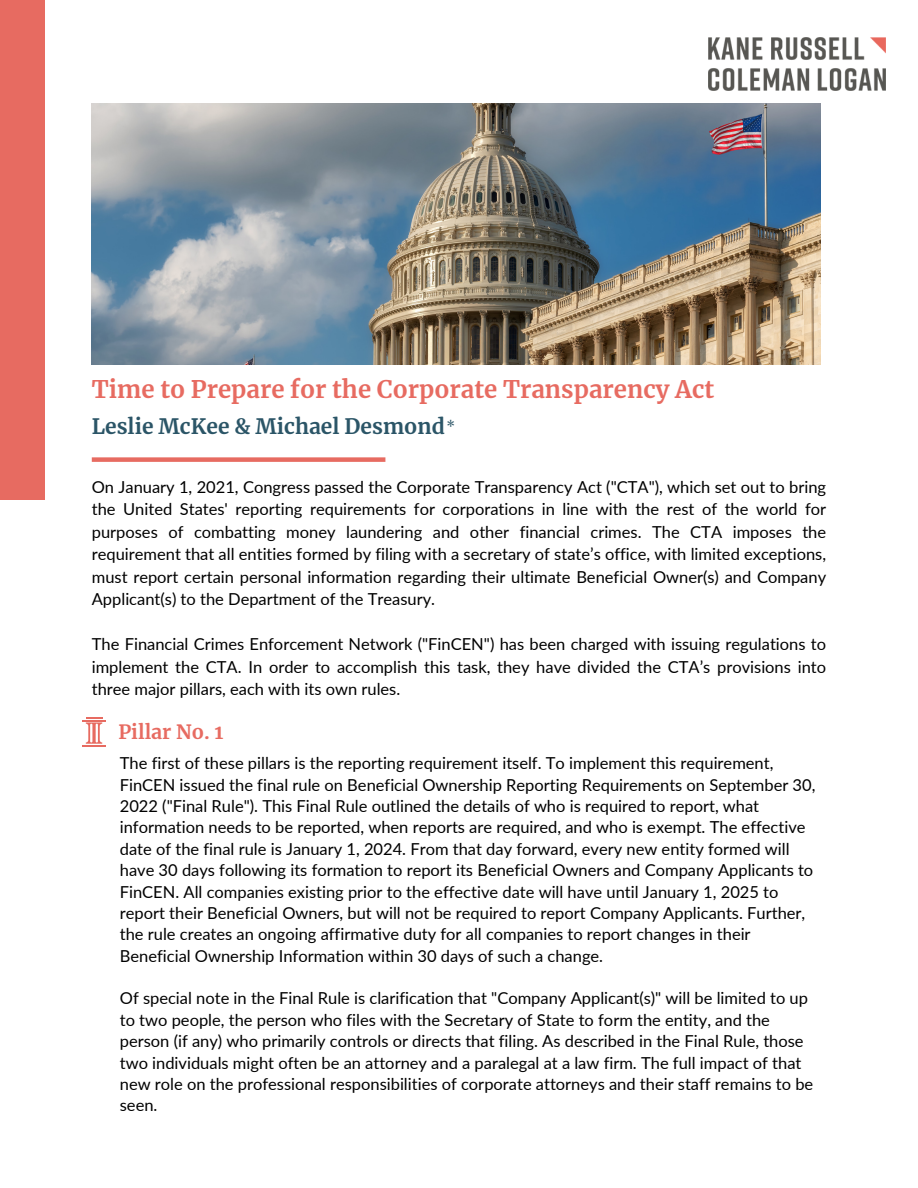
<style>
.page{position:relative;width:918px;height:1188px;background:#fff}
.page>*{position:absolute;margin:0;border:0;box-sizing:border-box;transform-origin:0 0}
.t1{font:700 24px "Merriweather";color:#e76b61}
.t2{font:700 21px "Merriweather";color:#2b5567}
.t3{font:700 19.5px "Merriweather";color:#e76b61}
.t4{font:16.5px/21.3px "Lato";color:#000;text-align:justify}
.t5{font:13.5px "Merriweather";color:#2b5567}
</style>
<div class="page">
<div style="left:0;top:0;width:45px;height:500px;background:#e76b61"></div>
<div style="left:92px;top:457px;width:293px;height:5px;background:#e76b61"></div>
<img style="left:92px;top:103px;width:729px;height:262px">
<img style="left:709px;top:38px;width:176px;height:52px">
<hr style="left:82px;top:745px;width:24px;height:2px;background:#e76b61">
<svg style="left:82px;top:717px;width:24px;height:27px"></svg>
<p class="t1" style="left:92px;top:375px;width:624px">Time to Prepare for the Corporate Transparency Act</p>
<p class="t2" style="left:92px;top:414px;width:355px">Leslie McKee &amp; Michael Desmond</p>
<p class="t5" style="left:447px;top:418px;width:10px">*</p>
<p class="t4" style="left:92px;top:475px;width:736px;line-height:22.5px">On January 1, 2021, Congress passed the Corporate Transparency Act ("CTA"), which set out to bring the United States' reporting requirements for corporations in line with the rest of the world for purposes of combatting money laundering and other financial crimes. The CTA imposes the requirement that all entities formed by filing with a secretary of state’s office, with limited exceptions, must report certain personal information regarding their ultimate Beneficial Owner(s) and Company Applicant(s) to the Department of the Treasury.</p>
<p class="t4" style="left:92px;top:633px;width:736px;line-height:22.5px">The Financial Crimes Enforcement Network ("FinCEN") has been charged with issuing regulations to implement the CTA. In order to accomplish this task, they have divided the CTA’s provisions into three major pillars, each with its own rules.</p>
<p class="t3" style="left:118px;top:719px;width:106px">Pillar No. 1</p>
<p class="t4" style="left:120px;top:752px;width:697px;text-align:left">The first of these pillars is the reporting requirement itself. To implement this requirement, FinCEN issued the final rule on Beneficial Ownership Reporting Requirements on September 30, 2022 ("Final Rule"). This Final Rule outlined the details of who is required to report, what information needs to be reported, when reports are required, and who is exempt. The effective date of the final rule is January 1, 2024. From that day forward, every new entity formed will have 30 days following its formation to report its Beneficial Owners and Company Applicants to FinCEN. All companies existing prior to the effective date will have until January 1, 2025 to report their Beneficial Owners, but will not be required to report Company Applicants. Further, the rule creates an ongoing affirmative duty for all companies to report changes in their Beneficial Ownership Information within 30 days of such a change.</p>
<p class="t4" style="left:120px;top:987px;width:695px;text-align:left">Of special note in the Final Rule is clarification that "Company Applicant(s)" will be limited to up to two people, the person who files with the Secretary of State to form the entity, and the person (if any) who primarily controls or directs that filing. As described in the Final Rule, those two individuals might often be an attorney and a paralegal at a law firm. The full impact of that new role on the professional responsibilities of corporate attorneys and their staff remains to be seen.</p>
</div>
